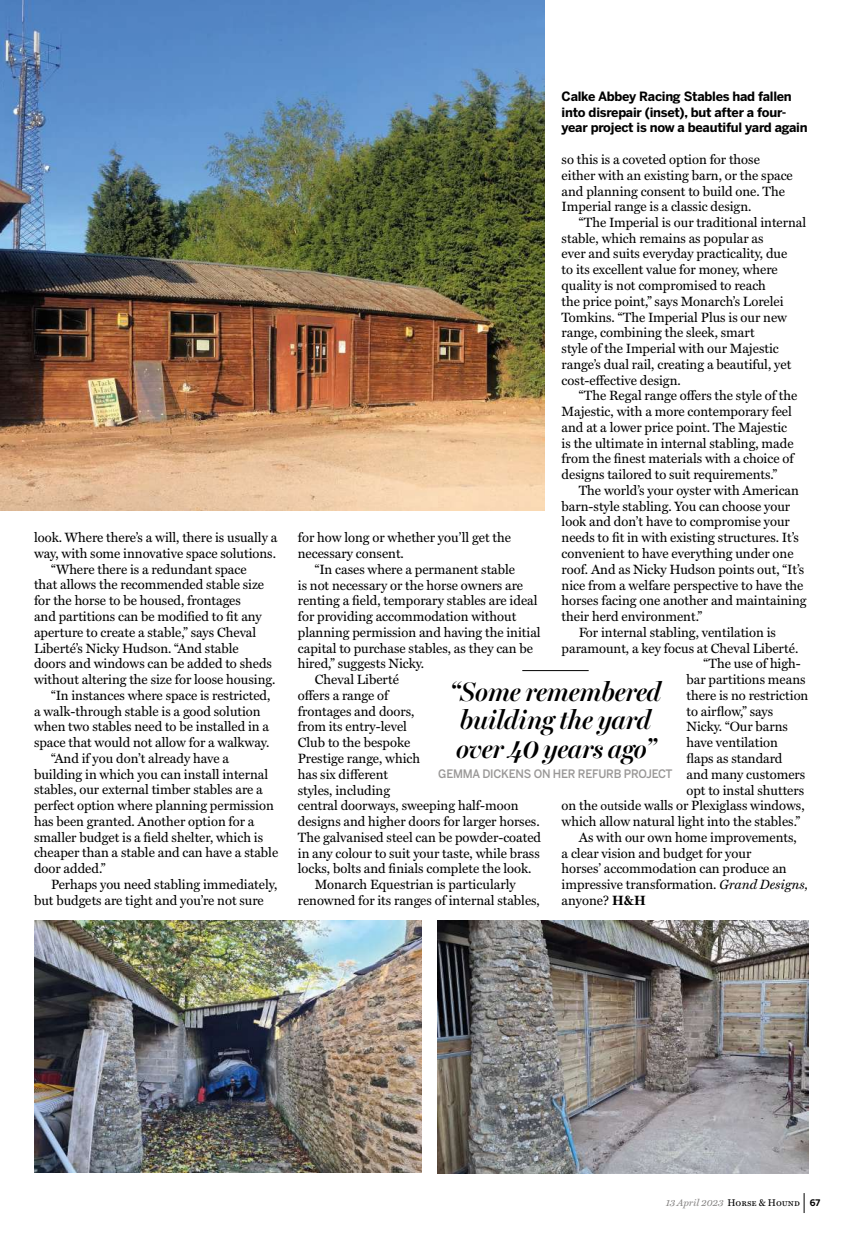
<style>
.page{position:relative;width:851px;height:1234px;background:#fff}
.page>*{position:absolute;margin:0;border:0;box-sizing:border-box;transform-origin:0 0}
.t1{font:italic 600 27px/28.5px "Miller Banner";letter-spacing:-.01em;color:#000}
.t2{font:13.5px/15.8px "Miller Text";color:#000}
.t3{font:700 12.75px/15.8px "Benton Sans";letter-spacing:-.02em;color:#000}
.t4{font:500 11.7px "Benton Sans";letter-spacing:-.02em;color:#9a9897;scale:.96 1}
.t5{font:italic 9.75px "Miller Text";color:#858382}
.s1{font-family:"Minion Pro"}
.s2{font-style:italic}
.s3{font-weight:700}
.s4{font-style:normal;color:#000}
.s5{font-family:"Benton Sans";font-weight:700;font-style:normal;font-size:9px;color:#000}
</style>
<div class="page">
<svg style="left:803px;top:1193px;width:1px;height:19px"></svg>
<hr style="left:522px;top:670px;width:66px;height:1px;background:#000">
<img style="left:0;top:0;width:544px;height:510px">
<img style="left:437px;top:920px;width:371px;height:253px">
<img style="left:34px;top:920px;width:387px;height:252px">
<p class="t2" style="left:34px;top:528px;width:245px">look. Where there’s a will, there is usually a</p>
<p class="t2" style="left:34px;top:544px;width:243px">way, with some innovative space solutions.</p>
<p class="t2" style="left:51px;top:560px;width:197px">“Where there is a redundant space</p>
<p class="t2" style="left:34px;top:576px;width:231px">that allows the recommended stable size</p>
<p class="t2" style="left:34px;top:591px;width:208px">for the horse to be housed, frontages</p>
<p class="t2" style="left:34px;top:607px;width:229px">and partitions can be modified to fit any</p>
<p class="t2" style="left:34px;top:623px;width:224px">aperture to create a stable,” says Cheval</p>
<p class="t2" style="left:34px;top:639px;width:206px">Liberté’s Nicky Hudson. “And stable</p>
<p class="t2" style="left:34px;top:654px;width:239px">doors and windows can be added to sheds</p>
<p class="t2" style="left:34px;top:670px;width:243px">without altering the size for loose housing.</p>
<p class="t2" style="left:51px;top:686px;width:221px">“In instances where space is restricted,</p>
<p class="t2" style="left:34px;top:702px;width:228px">a walk-through stable is a good solution</p>
<p class="t2" style="left:34px;top:717px;width:236px">when two stables need to be installed in a</p>
<p class="t2" style="left:34px;top:733px;width:237px">space that would not allow for a walkway.</p>
<p class="t2" style="left:51px;top:749px;width:179px">“And if you don’t already have a</p>
<p class="t2" style="left:34px;top:765px;width:236px">building in which you can install internal</p>
<p class="t2" style="left:34px;top:780px;width:230px">stables, our external timber stables are a</p>
<p class="t2" style="left:34px;top:796px;width:241px">perfect option where planning permission</p>
<p class="t2" style="left:34px;top:812px;width:222px">has been granted. Another option for a</p>
<p class="t2" style="left:34px;top:828px;width:230px">smaller budget is a field shelter, which is</p>
<p class="t2" style="left:34px;top:843px;width:246px">cheaper than a stable and can have a stable</p>
<p class="t2" style="left:34px;top:859px;width:73px">door added.”</p>
<p class="t2" style="left:51px;top:875px;width:228px">Perhaps you need stabling immediately,</p>
<p class="t2" style="left:34px;top:891px;width:231px">but budgets are tight and you’re not sure</p>
<p class="t3" style="left:561px;top:88px;width:247px">Calke Abbey Racing Stables had fallen into disrepair (inset), but after a four&shy;year project is now a beautiful yard again</p>
<p class="t2" style="left:561px;top:150px;width:233px">so this is a coveted option for those either with an existing barn, or the space and planning consent to build one. The Imperial range is a classic design.</p>
<p class="t2" style="left:561px;top:214px;width:246px;text-indent:17px">“The Imperial is our traditional internal stable, which remains as popular as<br>ever and suits everyday practicality, due<br>to its excellent value for money, where quality is not compromised to reach<br>the price point,” says Monarch’s Lorelei Tomkins. “The Imperial Plus is our new range, combining the sleek, smart<br>style of the Imperial with our Majestic range’s dual rail, creating a beautiful, yet cost-effective design.</p>
<p class="t2" style="left:561px;top:387px;width:237px;text-indent:17px">“The Regal range offers the style of the Majestic, with a more contemporary feel and at a lower price point. The Majestic is the ultimate in internal stabling, made from the finest materials with a choice of designs tailored to suit requirements.”</p>
<p class="t2" style="left:578px;top:481px;width:222px">The world’s your oyster with American</p>
<p class="t2" style="left:561px;top:497px;width:230px">barn-style stabling. You can choose your</p>
<p class="t2" style="left:561px;top:513px;width:230px">look and don’t have to compromise your</p>
<p class="t2" style="left:561px;top:528px;width:239px">needs to fit in with existing structures. It’s</p>
<p class="t2" style="left:561px;top:544px;width:233px">convenient to have everything under one</p>
<p class="t2" style="left:561px;top:560px;width:244px">roof. And as Nicky Hudson points out, “It’s</p>
<p class="t2" style="left:561px;top:576px;width:243px">nice from a welfare perspective to have the</p>
<p class="t2" style="left:561px;top:591px;width:246px">horses facing one another and maintaining</p>
<p class="t2" style="left:561px;top:607px;width:142px">their herd environment.”</p>
<p class="t2" style="left:578px;top:623px;width:199px">For internal stabling, ventilation is</p>
<p class="t2" style="left:561px;top:639px;width:238px">paramount, a key focus at Cheval Liberté.</p>
<p class="t2" style="left:703px;top:654px;width:99px">“The use of high-</p>
<p class="t2" style="left:686px;top:670px;width:120px">bar partitions means</p>
<p class="t2" style="left:686px;top:686px;width:123px">there is no restriction</p>
<p class="t2" style="left:686px;top:702px;width:88px">to airflow,” says</p>
<p class="t2" style="left:686px;top:717px;width:103px">Nicky. “Our barns</p>
<p class="t2" style="left:686px;top:733px;width:93px">have ventilation</p>
<p class="t2" style="left:686px;top:749px;width:97px">flaps as standard</p>
<p class="t2" style="left:686px;top:765px;width:120px">and many customers</p>
<p class="t2" style="left:686px;top:780px;width:119px">opt to instal shutters</p>
<p class="t2" style="left:561px;top:796px;width:244px">on the <span class="s1">out</span>side walls or Plexiglass windows,</p>
<p class="t2" style="left:561px;top:812px;width:240px">which allow natural light into the stables.”</p>
<p class="t2" style="left:578px;top:828px;width:220px">As with our own home improvements,</p>
<p class="t2" style="left:561px;top:844px;width:191px">a clear vision and budget for your</p>
<p class="t2" style="left:561px;top:859px;width:226px">horses’ accommodation can produce an</p>
<p class="t2" style="left:561px;top:875px;width:248px">impressive transformation. <span class="s2">Grand Designs,</span></p>
<p class="t2" style="left:561px;top:891px;width:85px">anyone? <span class="s3">H&amp;H</span></p>
<p class="t2" style="left:298px;top:528px;width:215px">for how long or whether you’ll get the necessary consent.</p>
<p class="t2" style="left:315px;top:560px;width:202px">“In cases where a permanent stable</p>
<p class="t2" style="left:298px;top:576px;width:227px">is not necessary or the horse owners are</p>
<p class="t2" style="left:298px;top:591px;width:241px">renting a field, temporary stables are ideal</p>
<p class="t2" style="left:298px;top:607px;width:220px">for providing accommodation without</p>
<p class="t2" style="left:298px;top:623px;width:244px">planning permission and having the initial</p>
<p class="t2" style="left:298px;top:639px;width:237px">capital to purchase stables, as they can be</p>
<p class="t2" style="left:298px;top:654px;width:128px">hired,” suggests Nicky.</p>
<p class="t2" style="left:315px;top:670px;width:86px">Cheval Liberté</p>
<p class="t2" style="left:298px;top:686px;width:92px">offers a range of</p>
<p class="t2" style="left:298px;top:702px;width:118px">frontages and doors,</p>
<p class="t2" style="left:298px;top:717px;width:111px">from its entry-level</p>
<p class="t2" style="left:298px;top:733px;width:114px">Club to the bespoke</p>
<p class="t2" style="left:298px;top:749px;width:124px">Prestige range, which</p>
<p class="t2" style="left:298px;top:765px;width:92px">has six different</p>
<p class="t2" style="left:298px;top:780px;width:94px">styles, including</p>
<p class="t2" style="left:298px;top:796px;width:222px">central doorways, sweeping half-moon</p>
<p class="t2" style="left:298px;top:812px;width:243px">designs and higher doors for larger horses.</p>
<p class="t2" style="left:298px;top:828px;width:245px">The galvanised steel can be powder-coated</p>
<p class="t2" style="left:298px;top:843px;width:243px">in any colour to suit your taste, while brass</p>
<p class="t2" style="left:298px;top:859px;width:235px">locks, bolts and finials complete the look.</p>
<p class="t2" style="left:315px;top:875px;width:202px">Monarch Equestrian is particularly</p>
<p class="t2" style="left:298px;top:891px;width:243px">renowned for its ranges of internal stables,</p>
<h1 class="t1" style="left:449px;top:676px;width:213px">“Some remembered building the yard over 40 years ago”</h1>
<p class="t4" style="left:438px;top:766px;width:246px">GEMMA DICKENS ON HER REFURB PROJECT</p>
<p class="t5" style="left:665px;top:1193px;width:156px">13 April 2023 <span class="s4">Horse &amp; Hound</span> <span class="s5">67</span></p>
</div>
